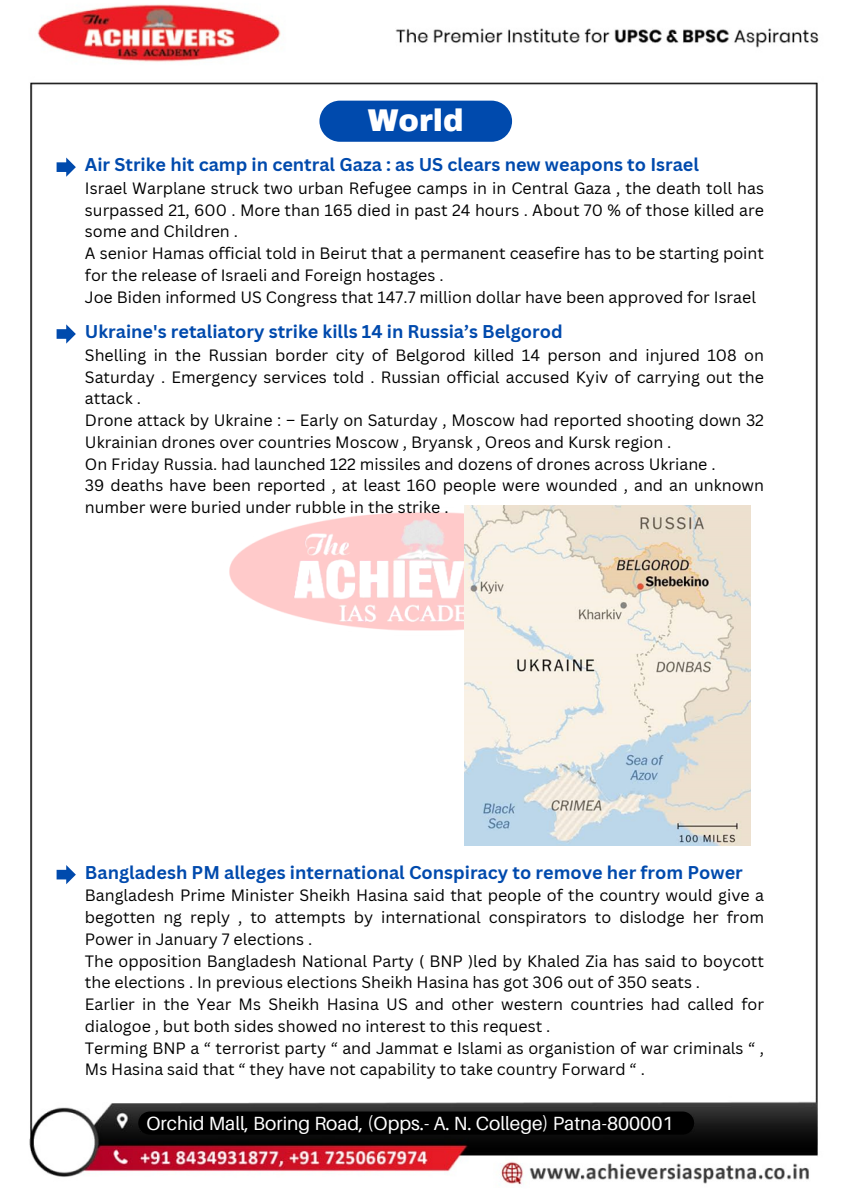
<style>
.page{position:relative;width:849px;height:1200px;background:#fff}
.page>*{position:absolute;margin:0;border:0;box-sizing:border-box;transform-origin:0 0}
.t1{font:900 30.8px "Archivo";color:#fff}
.t2{font:19.1px "Aileron";color:#fff}
.t3{font:700 18px "Canva Sans";color:#004aad}
.t4{font:16px/21.8px "Canva Sans";color:#000}
</style>
<div class="page">
<img style="left:29px;top:4px;width:790px;height:1181px">
<img style="left:210px;top:482px;width:433px;height:183px">
<svg style="left:57px;top:158px;width:19px;height:19px"></svg>
<svg style="left:57px;top:324px;width:19px;height:20px"></svg>
<svg style="left:57px;top:865px;width:19px;height:19px"></svg>
<img style="left:464px;top:505px;width:286px;height:340px">
<div style="left:138px;top:1112px;width:556px;height:23px;background:#000;border-radius:12px"></div>
<div style="left:319px;top:101px;width:193px;height:41px;background:#004aad;border-radius:21px"></div>
<p class="t1" style="left:368px;top:104px;width:97px">World</p>
<p class="t3" style="left:85px;top:152px;width:615px">Air Strike hit camp in central Gaza : as US clears new weapons to Israel</p>
<p class="t4" style="left:85px;top:177px;width:680px;text-align:justify">Israel Warplane struck two urban Refugee camps in in Central Gaza , the death toll has surpassed 21, 600 . More than 165 died in past 24 hours . About 70 % of those killed are some and Children .</p>
<p class="t4" style="left:85px;top:242px;width:680px">A senior Hamas official told in Beirut that a permanent ceasefire has to be starting point for the release of Israeli and Foreign hostages .</p>
<p class="t4" style="left:85px;top:286px;width:672px">Joe Biden informed US Congress that 147.7 million dollar have been approved for Israel</p>
<p class="t3" style="left:85px;top:319px;width:479px">Ukraine's retaliatory strike kills 14 in Russia’s Belgorod</p>
<p class="t4" style="left:85px;top:344px;width:680px;text-align:justify">Shelling in the Russian border city of Belgorod killed 14 person and injured 108 on Saturday . Emergency services told . Russian official accused Kyiv of carrying out the attack .</p>
<p class="t4" style="left:85px;top:409px;width:680px">Drone attack by Ukraine : – Early on Saturday , Moscow had reported shooting down 32<br>Ukrainian drones over countries Moscow , Bryansk , Oreos and Kursk region .</p>
<p class="t4" style="left:85px;top:452px;width:632px">On Friday Russia. had launched 122 missiles and dozens of drones across Ukriane .</p>
<p class="t4" style="left:85px;top:474px;width:680px">39 deaths have been reported , at least 160 people were wounded , and an unknown number were buried under rubble in the strike .</p>
<p class="t3" style="left:85px;top:860px;width:659px">Bangladesh PM alleges international Conspiracy to remove her from Power</p>
<p class="t4" style="left:85px;top:884px;width:680px;text-align:justify">Bangladesh Prime Minister Sheikh Hasina said that people of the country would give a begotten ng reply , to attempts by international conspirators to dislodge her from Power in January 7 elections .</p>
<p class="t4" style="left:85px;top:950px;width:680px">The opposition Bangladesh National Party ( BNP )led by Khaled Zia has said to boycott the elections . In previous elections Sheikh Hasina has got 306 out of 350 seats .</p>
<p class="t4" style="left:85px;top:993px;width:680px">Earlier in the Year Ms Sheikh Hasina US and other western countries had called for dialogoe , but both sides showed no interest to this request .</p>
<p class="t4" style="left:85px;top:1037px;width:680px">Terming BNP a “ terrorist party “ and Jammat e Islami as organistion of war criminals “ ,<br>Ms Hasina said that “ they have not capability to take country Forward “ .</p>
<p class="t2" style="left:146px;top:1111px;width:528px">Orchid Mall, Boring Road, (Opps.- A. N. College) Patna-800001</p>
</div>
